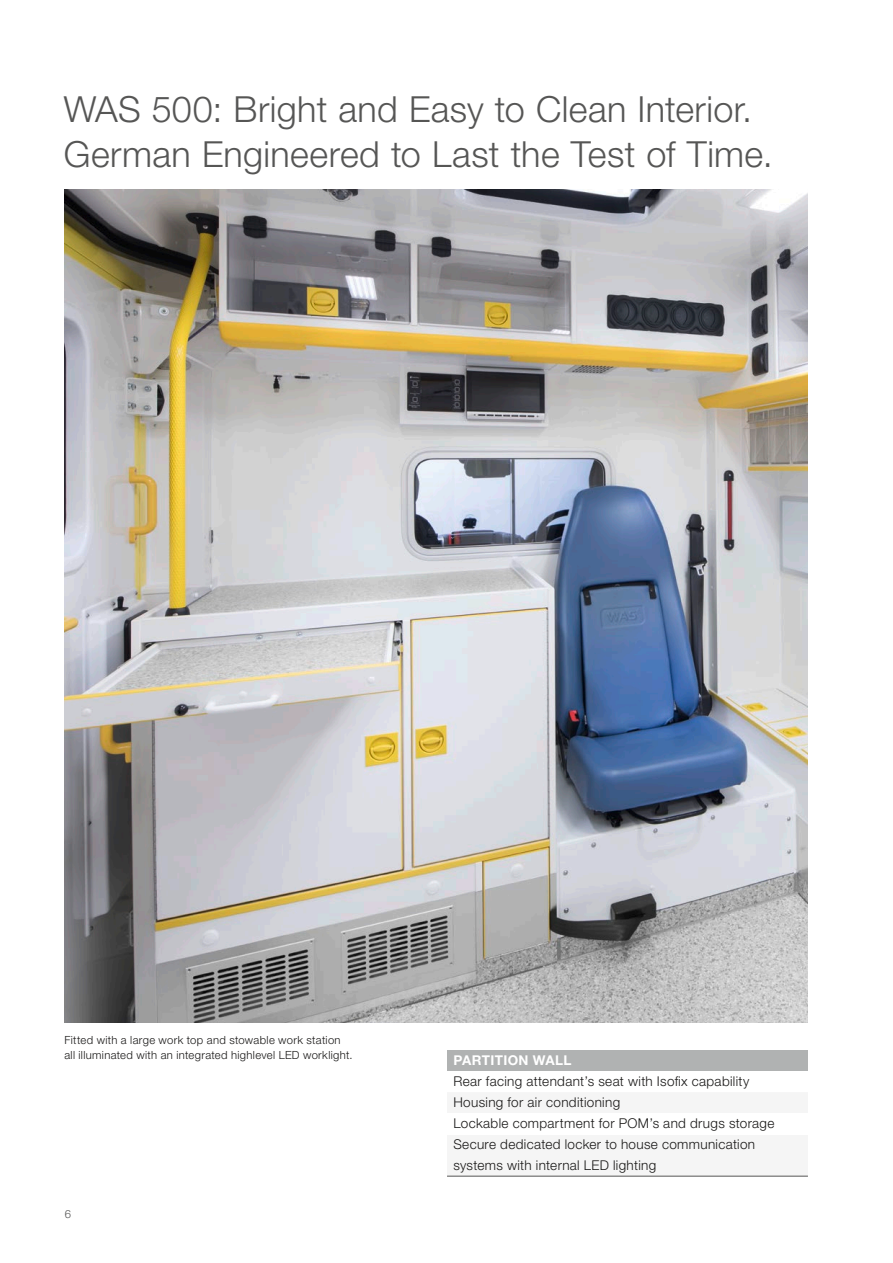
<style>
.page{position:relative;width:893px;height:1263px;background:#fff}
.page>*{position:absolute;margin:0;border:0;box-sizing:border-box;transform-origin:0 0}
.t1{font:300 36px/45px "Helvetica Neue LT Pro";letter-spacing:.01em;color:#565655}
.t2{font:300 13.5px/21px "Helvetica Neue LT Pro";letter-spacing:.025em;color:#1a1918}
.t3{font:700 13.5px "Helvetica Neue LT Pro";letter-spacing:.025em;color:#fff}
.t4{font:300 11.25px/15px "Helvetica Neue LT Pro";letter-spacing:.03em;color:#1a1918}
.t5{font:300 11.25px "Helvetica Neue LT Pro";color:#565655}
</style>
<div class="page">
<img style="left:65px;top:189px;width:743px;height:834px">
<div style="left:447px;top:1050px;width:361px;height:21px;background:#b0b2b2"></div>
<svg style="left:447px;top:1175px;width:361px;height:1px"></svg>
<hr style="left:447px;top:1176px;width:361px;height:1px;background:#565655">
<h1 class="t1" style="left:64px;top:86px;width:711px">WAS 500: Bright and Easy to Clean Interior.<br>German Engineered to Last the Test of Time.</h1>
<p class="t4" style="left:64px;top:1032px;width:290px">Fitted with a large work top and stowable work station all illuminated with an integrated highlevel LED worklight.</p>
<p class="t5" style="left:65px;top:1207px;width:8px">6</p>
<p class="t3" style="left:453px;top:1052px;width:120px">PARTITION WALL</p>
<p class="t2" style="left:453px;top:1071px;width:322px">Rear facing attendant’s seat with Isofix capability Housing for air conditioning<br>Lockable compartment for POM’s and drugs storage Secure dedicated locker to house communication systems with internal LED lighting</p>
</div>
